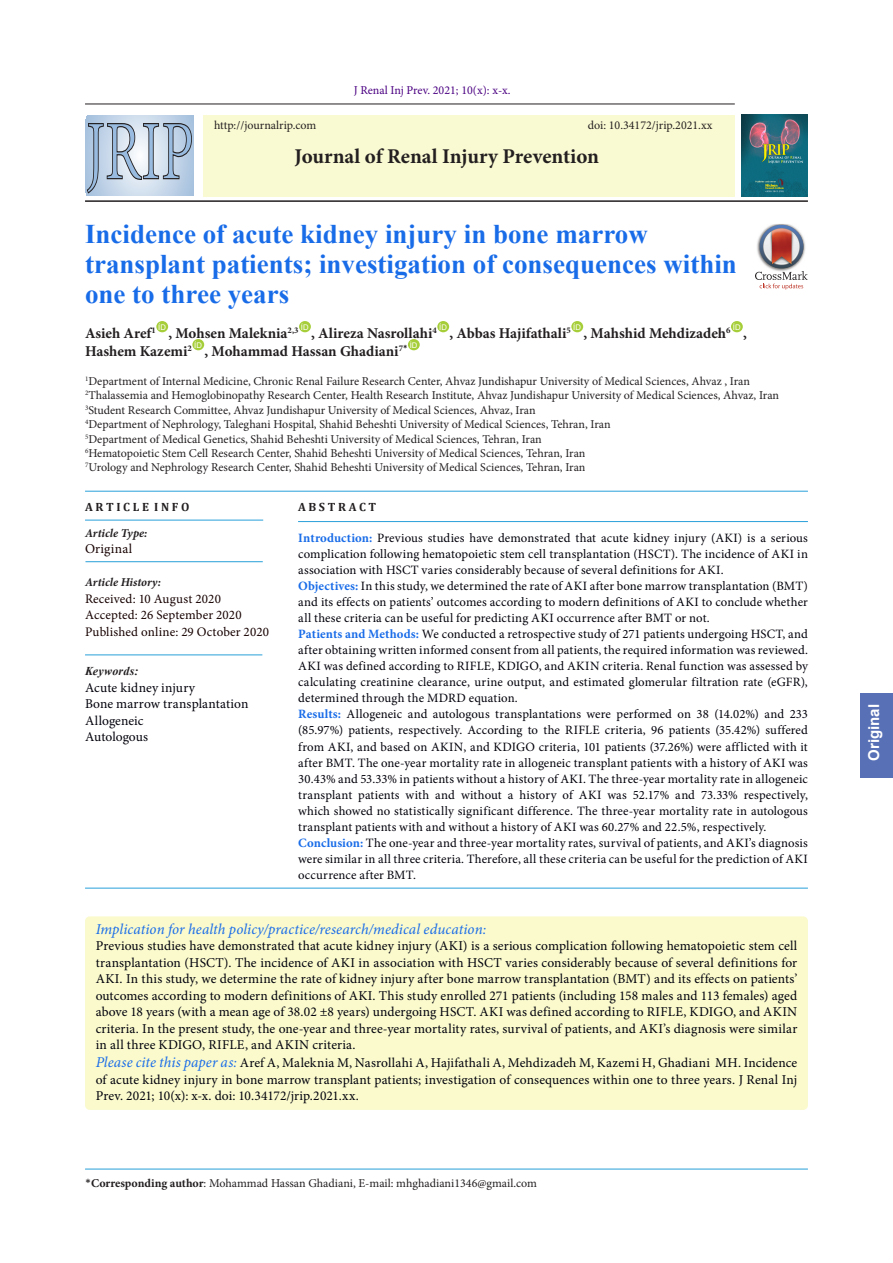
<style>
.page{position:relative;width:893px;height:1263px;background:#fff}
.page>*{position:absolute;margin:0;border:0;box-sizing:border-box;transform-origin:0 0}
.t1{font:700 27px/30px "Times New Roman";color:#196ce8}
.t2{font:700 21px "Minion Pro";letter-spacing:-.005em;color:#231f20}
.t3{font:700 15px/18px "Minion Pro";color:#231f20}
.t4{font:italic 15px "Minion Pro";letter-spacing:.005em;color:#196ce8}
.t5{font:700 15px "Arial";color:#fff}
.t6{font:13.5px/16.5px "Minion Pro";letter-spacing:.005em;color:#00000b;text-align:justify}
.t7{font:13.5px "Minion Pro";letter-spacing:.025em;color:#170000}
.t8{font:13.05px/16.5px "Minion Pro";letter-spacing:.01em;color:#170000}
.t9{font:12.75px/16px "Minion Pro";letter-spacing:.01em;color:#00000b}
.t10{font:12px/14.4px "Minion Pro";color:#231f20}
.t11{font:12px "Minion Pro";color:#4b0082}
.t12{font:italic 700 12px "Minion Pro";color:#231f20}
.t13{font:700 12px "Cambria";color:#231f20}
.t14{font:italic 700 12px "Times New Roman";letter-spacing:.015em;color:#231f20}
.s1{font-weight:700;color:#196ce8}
.s2{font-style:italic;font-size:15px;color:#196ce8}
.s3{font-family:"Calibri"}
.s4{font-weight:700}
</style>
<div class="page">
<hr style="left:85px;top:104px;width:650px;height:1px;background:#231f20">
<hr style="left:85px;top:200px;width:723px;height:2px;background:#231f20">
<div style="left:203px;top:115px;width:532px;height:81px;background:#fafad2"></div>
<img style="left:741px;top:115px;width:66px;height:82px">
<div style="left:156px;top:321px;width:12px;height:11px;background:#a6ce39;border-radius:50%"></div>
<div style="left:299px;top:321px;width:12px;height:11px;background:#a6ce39;border-radius:50%"></div>
<div style="left:437px;top:321px;width:12px;height:11px;background:#a6ce39;border-radius:50%"></div>
<div style="left:571px;top:321px;width:12px;height:11px;background:#a6ce39;border-radius:50%"></div>
<div style="left:731px;top:321px;width:12px;height:11px;background:#a6ce39;border-radius:50%"></div>
<div style="left:192px;top:339px;width:12px;height:11px;background:#a6ce39;border-radius:50%"></div>
<div style="left:408px;top:339px;width:12px;height:11px;background:#a6ce39;border-radius:50%"></div>
<hr style="left:85px;top:1169px;width:723px;height:1px;background:#28a0da">
<svg style="left:86px;top:116px;width:107px;height:79px"></svg>
<svg style="left:87px;top:123px;width:105px;height:71px;background:#b0c0d3"></svg>
<div style="left:85px;top:916px;width:723px;height:194px;background:#fafacd;border-radius:5px"></div>
<div style="left:860px;top:693px;width:33px;height:85px;background:#5870b6"></div>
<img style="left:772px;top:224px;width:18px;height:1px">
<svg style="left:755px;top:225px;width:53px;height:65px"></svg>
<hr style="left:298px;top:521px;width:510px;height:1px;background:#28a0da">
<hr style="left:85px;top:491px;width:723px;height:1px;background:#28a0da">
<hr style="left:85px;top:888px;width:723px;height:1px;background:#28a0da">
<hr style="left:85px;top:520px;width:178px;height:1px;background:#28a0da">
<hr style="left:85px;top:561px;width:178px;height:1px;background:#28a0da">
<hr style="left:85px;top:654px;width:177px;height:1px;background:#28a0da">
<p class="t11" style="left:354px;top:82px;width:158px">J Renal Inj Prev. 2021; 10(x): x-x.</p>
<p class="t10" style="left:214px;top:118px;width:104px">http://journalrip.com</p>
<p class="t10" style="left:588px;top:118px;width:126px">doi: 10.34172/jrip.2021.xx</p>
<h2 class="t2" style="left:295px;top:142px;width:306px">Journal of Renal Injury Prevention</h2>
<h1 class="t1" style="left:85px;top:218px;width:653px">Incidence of acute kidney injury in bone marrow transplant patients; investigation of consequences within one to three years</h1>
<p class="t3" style="left:85px;top:324px;width:663px">Asieh Aref<sup>1</sup> <sup>ID</sup> , Mohsen Maleknia<sup>2,3</sup> <sup>ID</sup> , Alireza Nasrollahi<sup>4</sup> <sup>ID</sup> , Abbas Hajifathali<sup>5</sup> <sup>ID</sup> , Mahshid Mehdizadeh<sup>6</sup> <sup>ID</sup> ,<br>Hashem Kazemi<sup>2</sup> <sup>ID</sup> , Mohammad Hassan Ghadiani<sup>7</sup><sup>*</sup> <sup>ID</sup></p>
<p class="t10" style="left:85px;top:374px;width:696px"><sup>1</sup>Department of Internal Medicine, Chronic Renal Failure Research Center, Ahvaz Jundishapur University of Medical Sciences, Ahvaz , Iran <sup>2</sup>Thalassemia and Hemoglobinopathy Research Center, Health Research Institute, Ahvaz Jundishapur University of Medical Sciences, Ahvaz, Iran <sup>3</sup>Student Research Committee, Ahvaz Jundishapur University of Medical Sciences, Ahvaz, Iran<br><sup>4</sup>Department of Nephrology, Taleghani Hospital, Shahid Beheshti University of Medical Sciences, Tehran, Iran<br><sup>5</sup>Department of Medical Genetics, Shahid Beheshti University of Medical Sciences, Tehran, Iran<br><sup>6</sup>Hematopoietic Stem Cell Research Center, Shahid Beheshti University of Medical Sciences, Tehran, Iran<br><sup>7</sup>Urology and Nephrology Research Center, Shahid Beheshti University of Medical Sciences, Tehran, Iran</p>
<p class="t13" style="left:85px;top:499px;width:106px">A R T I C L E I N F O</p>
<p class="t12" style="left:85px;top:525px;width:64px">Article Type:</p>
<p class="t7" style="left:85px;top:540px;width:49px">Original</p>
<p class="t12" style="left:85px;top:574px;width:78px">Article History:</p>
<p class="t8" style="left:85px;top:590px;width:186px">Received: 10 August 2020<br>Accepted: 26 September 2020<br>Published online: 29 October 2020</p>
<p class="t14" style="left:85px;top:663px;width:55px">Keywords:</p>
<p class="t6" style="left:85px;top:679px;width:165px;text-align:left">Acute kidney injury<br>Bone marrow transplantation<br>Allogeneic<br>Autologous</p>
<p class="t13" style="left:298px;top:499px;width:80px">A B S T R A C T</p>
<p class="t9" style="left:298px;top:530px;width:511px"><span class="s1">Introduction:</span> Previous studies have demonstrated that acute kidney injury (AKI) is a serious complication following hematopoietic stem cell transplantation (HSCT). The incidence of AKI in association with HSCT varies considerably because of several definitions for AKI.<br><span class="s1">Objectives:</span> In this study, we determined the rate of AKI after bone marrow transplantation (BMT) and its effects on patients’ outcomes according to modern definitions of AKI to conclude whether all these criteria can be useful for predicting AKI occurrence after BMT or not.<br><span class="s1">Patients and Methods:</span> We conducted a retrospective study of 271 patients undergoing HSCT, and after obtaining written informed consent from all patients, the required information was reviewed.<br>AKI was defined according to RIFLE, KDIGO, and AKIN criteria. Renal function was assessed by calculating creatinine clearance, urine output, and estimated glomerular filtration rate (eGFR), determined through the MDRD equation.<br><span class="s1">Results:</span> Allogeneic and autologous transplantations were performed on 38 (14.02%) and 233 (85.97%) patients, respectively. According to the RIFLE criteria, 96 patients (35.42%) suffered from AKI, and based on AKIN, and KDIGO criteria, 101 patients (37.26%) were afflicted with it after BMT. The one-year mortality rate in allogeneic transplant patients with a history of AKI was 30.43% and 53.33% in patients without a history of AKI. The three-year mortality rate in allogeneic transplant patients with and without a history of AKI was 52.17% and 73.33% respectively, which showed no statistically significant difference. The three-year mortality rate in autologous transplant patients with and without a history of AKI was 60.27% and 22.5%, respectively.<br><span class="s1">Conclusion:</span> The one-year and three-year mortality rates, survival of patients, and AKI’s diagnosis were similar in all three criteria. Therefore, all these criteria can be useful for the prediction of AKI occurrence after BMT.</p>
<p class="t4" style="left:96px;top:919px;width:392px">Implication for health policy/practice/research/medical education:</p>
<p class="t6" style="left:96px;top:938px;width:703px">Previous studies have demonstrated that acute kidney injury (AKI) is a serious complication following hematopoietic stem cell transplantation (HSCT). The incidence of AKI in association with HSCT varies considerably because of several definitions for AKI. In this study, we determine the rate of kidney injury after bone marrow transplantation (BMT) and its effects on patients’ outcomes according to modern definitions of AKI. This study enrolled 271 patients (including 158 males and 113 females) aged above 18 years (with a mean age of 38.02 ±8 years) undergoing HSCT. AKI was defined according to RIFLE, KDIGO, and AKIN criteria. In the present study, the one-year and three-year mortality rates, survival of patients, and AKI’s diagnosis were similar in all three KDIGO, RIFLE, and AKIN criteria.</p>
<p class="t6" style="left:96px;top:1055px;width:703px"><span class="s2">Please cite this paper as:</span> Aref A, Maleknia M, Nasrollahi A, Hajifathali A, Mehdizadeh M, Kazemi H, Ghadiani MH. Incidence of acute kidney injury in bone marrow transplant patients; investigation of consequences within one to three years. J Renal Inj Prev. 2021; 10(x): x-x. doi: 10.34172/jrip.2021.xx.</p>
<p class="t10" style="left:85px;top:1176px;width:453px"><span class="s3">*</span><span class="s4">Corresponding author</span>: Mohammad Hassan Ghadiani, E-mail: mhghadiani1346@gmail.com</p>
<p class="t5" style="left:863px;top:761px;width:58px;rotate:-90deg">Original</p>
</div>
